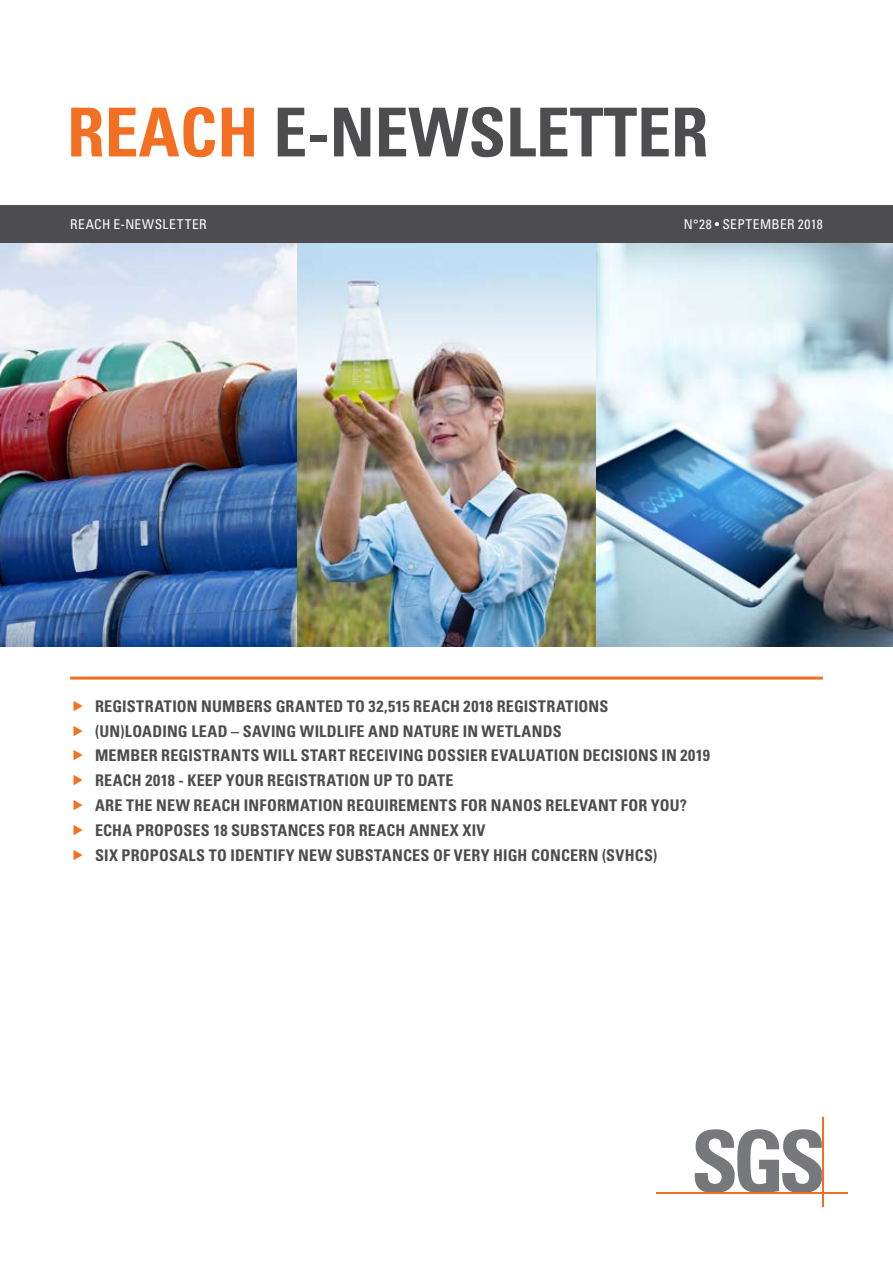
<style>
.page{position:relative;width:893px;height:1263px;background:#fff}
.page>*{position:absolute;margin:0;border:0;box-sizing:border-box;transform-origin:0 0}
.t1{font:700 condensed 67.5px "Univers LT";color:#4d4d4f}
.t2{font:700 condensed 16.05px/24.9px "Univers LT";letter-spacing:.015em;color:#4d4d4f}
.t3{font:condensed 13.5px "Univers LT";letter-spacing:.035em;color:#fff}
.s1{color:#f36f21}
</style>
<div class="page">
<img style="left:595px;top:242px;width:298px;height:404px">
<img style="left:0;top:242px;width:595px;height:404px">
<div style="left:0;top:205px;width:893px;height:37px;background:#4d4d4f"></div>
<hr style="left:70px;top:677px;width:753px;height:3px;background:#f36f21">
<svg style="left:694px;top:1129px;width:128px;height:63px"></svg>
<hr style="left:656px;top:1192px;width:191px;height:1px;background:#f36f21">
<hr style="left:822px;top:1117px;width:1px;height:89px;background:#f36f21">
<h1 class="t1" style="left:67px;top:91px;width:643px"><span class="s1">REACH</span> E-NEWSLETTER</h1>
<p class="t3" style="left:70px;top:216px;width:138px">REACH E-NEWSLETTER</p>
<p class="t3" style="left:684px;top:216px;width:141px">N°28 • SEPTEMBER 2018</p>
<p class="t2" style="left:95px;top:693px;width:616px">REGISTRATION NUMBERS GRANTED TO 32,515 REACH 2018 REGISTRATIONS<br>(UN)LOADING LEAD – SAVING WILDLIFE AND NATURE IN WETLANDS<br>MEMBER REGISTRANTS WILL START RECEIVING DOSSIER EVALUATION DECISIONS IN 2019<br>REACH 2018 - KEEP YOUR REGISTRATION UP TO DATE<br>ARE THE NEW REACH INFORMATION REQUIREMENTS FOR NANOS RELEVANT FOR YOU?<br>ECHA PROPOSES 18 SUBSTANCES FOR REACH ANNEX XIV<br>SIX PROPOSALS TO IDENTIFY NEW SUBSTANCES OF VERY HIGH CONCERN (SVHCS)</p>
</div>
